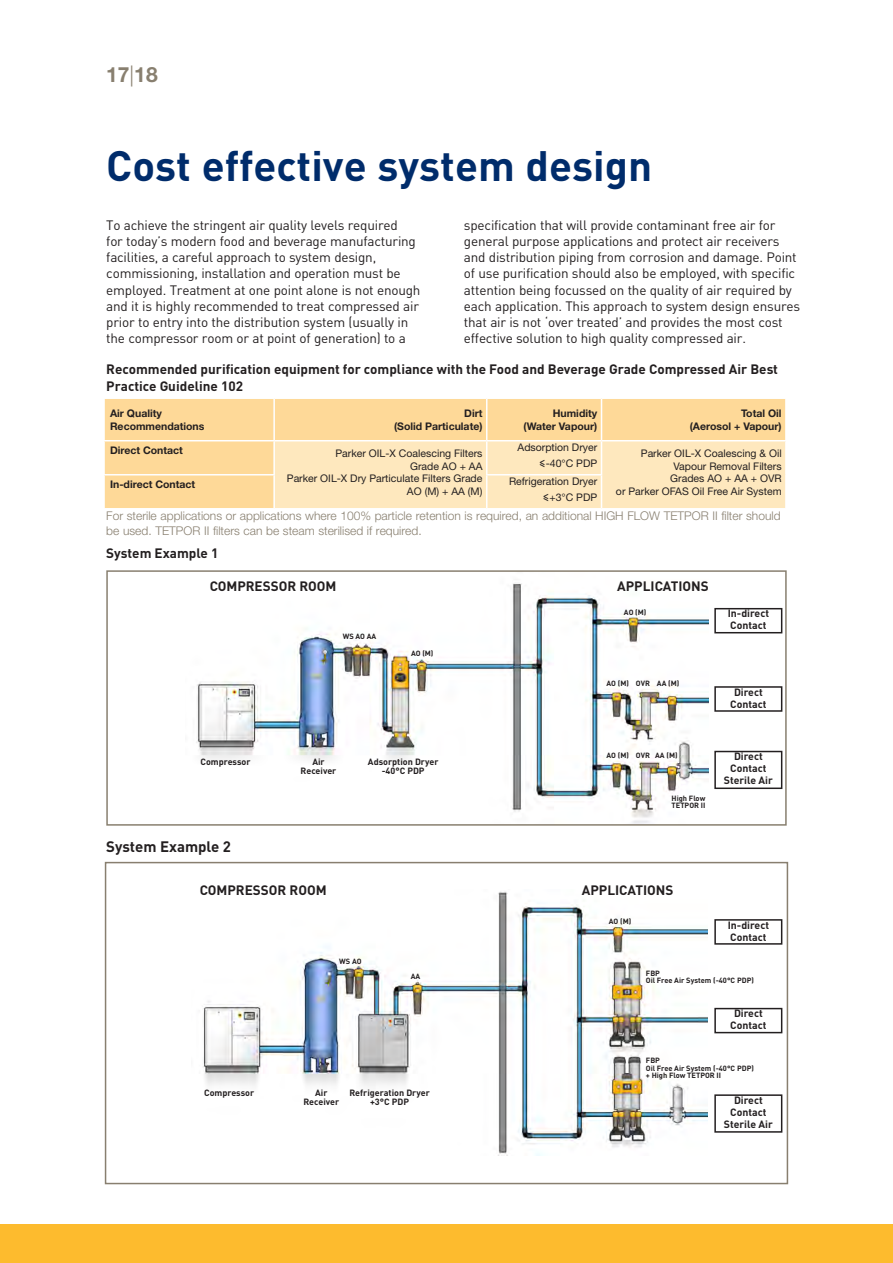
<style>
.page{position:relative;width:893px;height:1263px;background:#fff}
.page>*{position:absolute;margin:0;border:0;box-sizing:border-box;transform-origin:0 0}
.t1{font:700 42px "DINOT";color:#002c6b}
.t2{font:700 21px "Helvetica Neue LT Std";color:#887f6f}
.t3{font:700 15px "DINOT";color:#231f20}
.t4{font:13.5px/16.2px "DINOT";letter-spacing:-.015em;color:#231f20}
.t5{font:700 13.5px/16.2px "DINOT";color:#231f20}
.BODY_COPY{font:300 12px/14.4px "Helvetica Neue LT Std";color:#887f6f}
.t6{font:10.5px/12.6px "Helvetica Neue LT Std";color:#231f20;text-align:right}
.t7{font:700 10.5px/12.6px "Helvetica Neue LT Std";color:#231f20;text-align:right}
.t8{font:700 10.5px "DINOT";color:#231f20}
.t9{font:700 9px/9px "DINOT";color:#231f20;text-align:center}
.t10{font:700 7.5px/7.5px "DINOT";color:#231f20}
.s1{font-weight:300}
.s2{font-family:"DINOT";font-size:13.5px}
</style>
<div class="page">
<div style="left:0;top:1225px;width:893px;height:38px;background:#fdbb2e"></div>
<img style="left:203px;top:891px;width:505px;height:264px">
<div style="left:105px;top:862px;width:683px;height:322px;border:2px solid #887f6f"></div>
<img style="left:196px;top:583px;width:513px;height:240px">
<div style="left:106px;top:570px;width:681px;height:256px;border:2px solid #887f6f"></div>
<div style="left:105px;top:399px;width:680px;height:109px;background:#fed998"></div>
<div style="left:275px;top:441px;width:510px;height:67px;background:#fee8be"></div>
<hr style="left:273px;top:399px;width:2px;height:41px;background:#fff">
<hr style="left:486px;top:399px;width:1px;height:41px;background:#fff">
<hr style="left:601px;top:399px;width:1px;height:41px;background:#fff">
<hr style="left:103px;top:440px;width:171px;height:1px;background:#fff">
<hr style="left:274px;top:440px;width:213px;height:1px;background:#fff">
<hr style="left:273px;top:441px;width:2px;height:33px;background:#fff">
<hr style="left:487px;top:440px;width:114px;height:1px;background:#fff">
<hr style="left:486px;top:441px;width:1px;height:33px;background:#fff">
<hr style="left:601px;top:440px;width:186px;height:1px;background:#fff">
<hr style="left:601px;top:441px;width:1px;height:33px;background:#fff">
<hr style="left:103px;top:474px;width:172px;height:1px;background:#fff">
<hr style="left:273px;top:475px;width:2px;height:33px;background:#fff">
<hr style="left:486px;top:474px;width:116px;height:1px;background:#fff">
<hr style="left:486px;top:475px;width:1px;height:33px;background:#fff">
<hr style="left:601px;top:475px;width:1px;height:33px;background:#fff">
<div style="left:714px;top:608px;width:68px;height:25px;border:2px solid #231f20"></div>
<div style="left:714px;top:686px;width:68px;height:26px;border:2px solid #231f20"></div>
<div style="left:714px;top:751px;width:68px;height:38px;border:2px solid #231f20"></div>
<div style="left:714px;top:919px;width:68px;height:26px;border:2px solid #231f20"></div>
<div style="left:714px;top:1008px;width:68px;height:25px;border:2px solid #231f20"></div>
<div style="left:714px;top:1094px;width:68px;height:39px;border:2px solid #231f20"></div>
<p class="t2" style="left:106px;top:61px;width:53px">17<span class="s1">|</span>18</p>
<p class="t1" style="left:106px;top:137px;width:547px">Cost effective system design</p>
<p class="t4" style="left:106px;top:216px;width:316px">To achieve the stringent air quality levels required<br>for today’s modern food and beverage manufacturing facilities, a careful approach to system design, commissioning, installation and operation must be employed. Treatment at one point alone is not enough and it is highly recommended to treat compressed air prior to entry into the distribution system (usually in the compressor room or at point of generation) to a</p>
<p class="t4" style="left:464px;top:216px;width:338px">specification that will provide contaminant free air for general purpose applications and protect air receivers and distribution piping from corrosion and damage. Point of use purification should also be employed, with specific attention being focussed on the quality of air required by each application. This approach to system design ensures that air is not ‘over treated’ and provides the most cost effective solution to high quality compressed air.</p>
<p class="t5" style="left:106px;top:361px;width:673px">Recommended purification equipment for compliance with the Food and Beverage Grade Compressed Air Best<br>Practice Guideline 102</p>
<p class="t7" style="left:110px;top:407px;width:96px;text-align:left">Air Quality<br>Recommendations</p>
<p class="t7" style="left:394px;top:407px;width:90px">Dirt<br>(Solid Particulate)</p>
<p class="t7" style="left:553px;top:407px;width:46px">Humidity</p>
<p class="t7" style="left:524px;top:419px;width:75px">(Water Vapour)</p>
<p class="t7" style="left:690px;top:407px;width:93px">Total Oil<br>(Aerosol + Vapour)</p>
<p class="t6" style="left:517px;top:441px;width:81px">Adsorption Dryer</p>
<p class="t6" style="left:539px;top:457px;width:60px"><span class="s2">≤</span>-40°C PDP</p>
<p class="t6" style="left:670px;top:447px;width:113px;text-align:justify;text-indent:-29px">Parker OIL-X Coalescing &amp; Oil Vapour Removal Filters Grades AO + AA + OVR</p>
<p class="t6" style="left:616px;top:485px;width:167px">or Parker OFAS Oil Free Air System</p>
<p class="t7" style="left:110px;top:444px;width:74px">Direct Contact</p>
<p class="t6" style="left:335px;top:447px;width:148px">Parker OIL-X Coalescing Filters</p>
<p class="t6" style="left:287px;top:459px;width:197px">Grade AO + AA<br>Parker OIL-X Dry Particulate Filters Grade</p>
<p class="t6" style="left:407px;top:485px;width:77px">AO (M) + AA (M)</p>
<p class="t7" style="left:110px;top:478px;width:87px">In-direct Contact</p>
<p class="t6" style="left:509px;top:475px;width:90px">Refrigeration Dryer</p>
<p class="t6" style="left:542px;top:491px;width:56px"><span class="s2">≤</span>+3°C PDP</p>
<p class="BODY_COPY" style="left:106px;top:508px;width:676px">For sterile applications or applications where 100% particle retention is required, an additional HIGH FLOW TETPOR II filter should be used. TETPOR II filters can be steam sterilised if required.</p>
<p class="t5" style="left:106px;top:545px;width:114px">System Example 1</p>
<p class="t5" style="left:210px;top:577px;width:128px">COMPRESSOR ROOM</p>
<p class="t5" style="left:617px;top:577px;width:93px">APPLICATIONS</p>
<p class="t10" style="left:343px;top:633px;width:35px">WS AO AA</p>
<p class="t10" style="left:411px;top:649px;width:24px">AO (M)</p>
<p class="t10" style="left:624px;top:608px;width:24px">AO (M)</p>
<p class="t10" style="left:607px;top:679px;width:74px">AO (M) OVR AA (M)</p>
<p class="t8" style="left:728px;top:606px;width:43px">In-direct</p>
<p class="t8" style="left:730px;top:618px;width:38px">Contact</p>
<p class="t8" style="left:734px;top:685px;width:30px">Direct</p>
<p class="t8" style="left:730px;top:697px;width:38px">Contact</p>
<p class="t9" style="left:201px;top:757px;width:52px">Compressor</p>
<p class="t9" style="left:301px;top:757px;width:37px">Air<br>Receiver</p>
<p class="t9" style="left:368px;top:757px;width:72px">Adsorption Dryer -40°C PDP</p>
<p class="t3" style="left:106px;top:837px;width:126px">System Example 2</p>
<p class="t10" style="left:607px;top:751px;width:73px">AO (M) OVR AA (M)</p>
<p class="t10" style="left:671px;top:794px;width:35px">High Flow<br>TETPOR II</p>
<p class="t5" style="left:200px;top:881px;width:128px">COMPRESSOR ROOM</p>
<p class="t5" style="left:582px;top:881px;width:93px">APPLICATIONS</p>
<p class="t10" style="left:339px;top:957px;width:24px">WS AO</p>
<p class="t10" style="left:609px;top:917px;width:24px">AO (M)</p>
<p class="t8" style="left:734px;top:749px;width:30px">Direct</p>
<p class="t8" style="left:730px;top:761px;width:38px">Contact</p>
<p class="t8" style="left:724px;top:773px;width:50px">Sterile Air</p>
<p class="t8" style="left:728px;top:918px;width:43px">In-direct</p>
<p class="t8" style="left:730px;top:930px;width:38px">Contact</p>
<p class="t10" style="left:411px;top:972px;width:11px">AA</p>
<p class="t9" style="left:204px;top:1087px;width:52px">Compressor</p>
<p class="t9" style="left:303px;top:1087px;width:37px">Air<br>Receiver</p>
<p class="t9" style="left:349px;top:1087px;width:82px">Refrigeration Dryer +3°C PDP</p>
<p class="t10" style="left:646px;top:969px;width:16px">FBP</p>
<p class="t10" style="left:646px;top:976px;width:109px">Oil Free Air System (-40°C PDP)</p>
<p class="t8" style="left:734px;top:1006px;width:30px">Direct</p>
<p class="t8" style="left:730px;top:1018px;width:38px">Contact</p>
<p class="t10" style="left:646px;top:1056px;width:16px">FBP</p>
<p class="t10" style="left:646px;top:1064px;width:109px">Oil Free Air System (-40°C PDP)</p>
<p class="t10" style="left:646px;top:1071px;width:77px">+ High Flow TETPOR II</p>
<p class="t8" style="left:734px;top:1093px;width:30px">Direct</p>
<p class="t8" style="left:730px;top:1105px;width:38px">Contact</p>
<p class="t8" style="left:724px;top:1117px;width:50px">Sterile Air</p>
</div>
